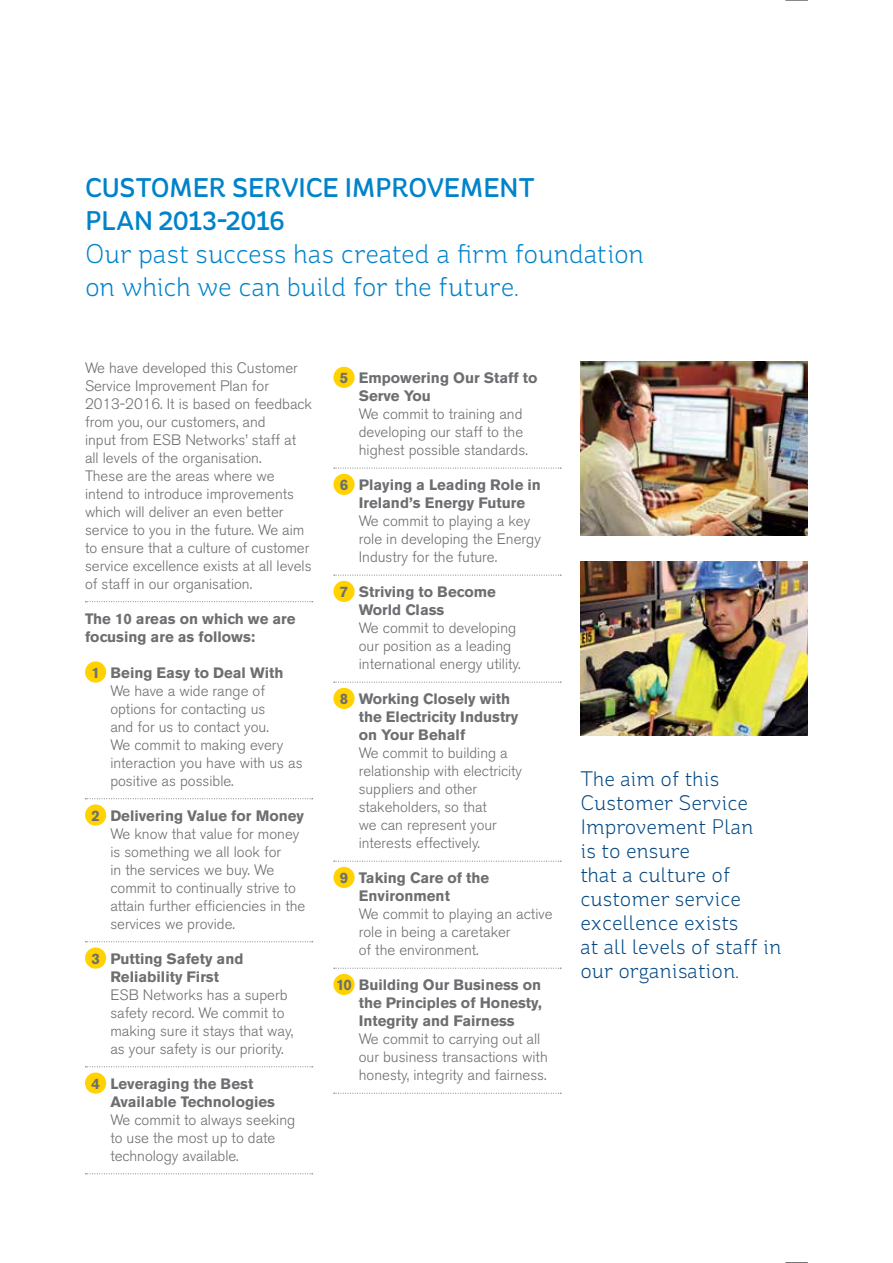
<style>
.page{position:relative;width:893px;height:1263px;background:#fff}
.page>*{position:absolute;margin:0;border:0;box-sizing:border-box;transform-origin:0 0}
.t1{font:300 27px/33px "St Ryde";letter-spacing:-.01em;color:#0083ca}
.t2{font:500 27px/33px "St Ryde";letter-spacing:-.015em;color:#0083ca}
.t3{font:300 21px/24px "St Ryde";color:#004783}
.t4{font:300 15px/18px "Akzidenz Grotesk BE";color:#6d6e71}
.t5{font:700 15px/18px "Akzidenz Grotesk BE";color:#6d6e71}
</style>
<div class="page">
<svg style="left:785px;top:0;width:23px;height:1px"></svg>
<svg style="left:785px;top:1262px;width:23px;height:1px"></svg>
<svg style="left:85px;top:601px;width:228px;height:1px"></svg>
<svg style="left:85px;top:798px;width:228px;height:1px"></svg>
<svg style="left:85px;top:941px;width:228px;height:1px"></svg>
<svg style="left:85px;top:1066px;width:228px;height:1px"></svg>
<svg style="left:85px;top:1173px;width:228px;height:1px"></svg>
<div style="left:85px;top:661px;width:21px;height:22px;background:#ffd200;border-radius:50%"></div>
<div style="left:85px;top:804px;width:21px;height:22px;background:#ffd200;border-radius:50%"></div>
<div style="left:85px;top:947px;width:21px;height:22px;background:#ffd200;border-radius:50%"></div>
<div style="left:85px;top:1072px;width:21px;height:22px;background:#ffd200;border-radius:50%"></div>
<svg style="left:334px;top:468px;width:227px;height:1px"></svg>
<svg style="left:334px;top:575px;width:227px;height:1px"></svg>
<svg style="left:334px;top:682px;width:227px;height:1px"></svg>
<svg style="left:334px;top:861px;width:227px;height:1px"></svg>
<svg style="left:334px;top:968px;width:227px;height:1px"></svg>
<svg style="left:334px;top:1093px;width:227px;height:1px"></svg>
<div style="left:333px;top:367px;width:22px;height:21px;background:#ffd200;border-radius:50%"></div>
<div style="left:333px;top:474px;width:22px;height:21px;background:#ffd200;border-radius:50%"></div>
<div style="left:333px;top:581px;width:22px;height:21px;background:#ffd200;border-radius:50%"></div>
<div style="left:333px;top:688px;width:22px;height:21px;background:#ffd200;border-radius:50%"></div>
<div style="left:333px;top:867px;width:22px;height:21px;background:#ffd200;border-radius:50%"></div>
<div style="left:333px;top:974px;width:22px;height:21px;background:#ffd200;border-radius:50%"></div>
<img style="left:580px;top:361px;width:228px;height:175px">
<img style="left:580px;top:561px;width:228px;height:175px">
<h1 class="t2" style="left:85px;top:172px;width:451px">CUSTOMER SERVICE IMPROVEMENT<br>PLAN 2013-2016</h1>
<h1 class="t1" style="left:85px;top:238px;width:561px">Our past success has created a firm foundation on which we can build for the future.</h1>
<p class="t4" style="left:85px;top:359px;width:228px">We have developed this Customer<br>Service Improvement Plan for<br>2013-2016. It is based on feedback from you, our customers, and<br>input from ESB Networks’ staff at all levels of the organisation.<br>These are the areas where we intend to introduce improvements which will deliver an even better service to you in the future. We aim to ensure that a culture of customer service excellence exists at all levels of staff in our organisation.</p>
<p class="t5" style="left:85px;top:609px;width:212px">The 10 areas on which we are focusing are as follows:</p>
<p class="t5" style="left:91px;top:663px;width:194px">1 Being Easy to Deal With</p>
<p class="t4" style="left:110px;top:682px;width:194px">We have a wide range of options for contacting us<br>and for us to contact you.<br>We commit to making every interaction you have with us as positive as possible.</p>
<p class="t5" style="left:91px;top:806px;width:214px">2 Delivering Value for Money</p>
<p class="t4" style="left:110px;top:825px;width:197px">We know that value for money is something we all look for<br>in the services we buy. We commit to continually strive to attain further efficiencies in the services we provide.</p>
<p class="t5" style="left:91px;top:949px;width:154px;text-align:center">3 Putting Safety and<br>Reliability First</p>
<p class="t4" style="left:110px;top:986px;width:184px">ESB Networks has a superb safety record. We commit to making sure it stays that way, as your safety is our priority.</p>
<p class="t5" style="left:110px;top:1074px;width:166px;text-indent:-19px">4 Leveraging the Best<br>Available Technologies</p>
<p class="t4" style="left:110px;top:1111px;width:187px">We commit to always seeking to use the most up to date technology available.</p>
<p class="t5" style="left:359px;top:369px;width:180px;text-indent:-19px">5 Empowering Our Staff to<br>Serve You</p>
<p class="t4" style="left:359px;top:405px;width:171px">We commit to training and developing our staff to the highest possible standards.</p>
<p class="t5" style="left:340px;top:476px;width:203px;text-align:center">6 Playing a Leading Role in<br>Ireland’s Energy Future</p>
<p class="t4" style="left:359px;top:512px;width:184px">We commit to playing a key role in developing the Energy<br>Industry for the future.</p>
<p class="t5" style="left:359px;top:583px;width:139px;text-indent:-19px">7 Striving to Become<br>World Class</p>
<p class="t4" style="left:359px;top:619px;width:163px">We commit to developing our position as a leading international energy utility.</p>
<p class="t5" style="left:359px;top:690px;width:161px;text-indent:-19px">8 Working Closely with the Electricity Industry on Your Behalf</p>
<p class="t4" style="left:359px;top:744px;width:165px">We commit to building a relationship with electricity suppliers and other stakeholders, so that<br>we can represent your interests effectively.</p>
<p class="t5" style="left:359px;top:869px;width:132px;text-indent:-19px">9 Taking Care of the<br>Environment</p>
<p class="t4" style="left:359px;top:905px;width:195px">We commit to playing an active role in being a caretaker<br>of the environment.</p>
<p class="t5" style="left:359px;top:976px;width:185px;text-align:justify;text-indent:-23px">10 Building Our Business on the Principles of Honesty, Integrity and Fairness</p>
<p class="t4" style="left:359px;top:1030px;width:191px">We commit to carrying out all our business transactions with honesty, integrity and fairness.</p>
<h2 class="t3" style="left:580px;top:767px;width:203px">The aim of this<br>Customer Service<br>Improvement Plan<br>is to ensure<br>that a culture of customer service excellence exists<br>at all levels of staff in our organisation.</h2>
</div>
